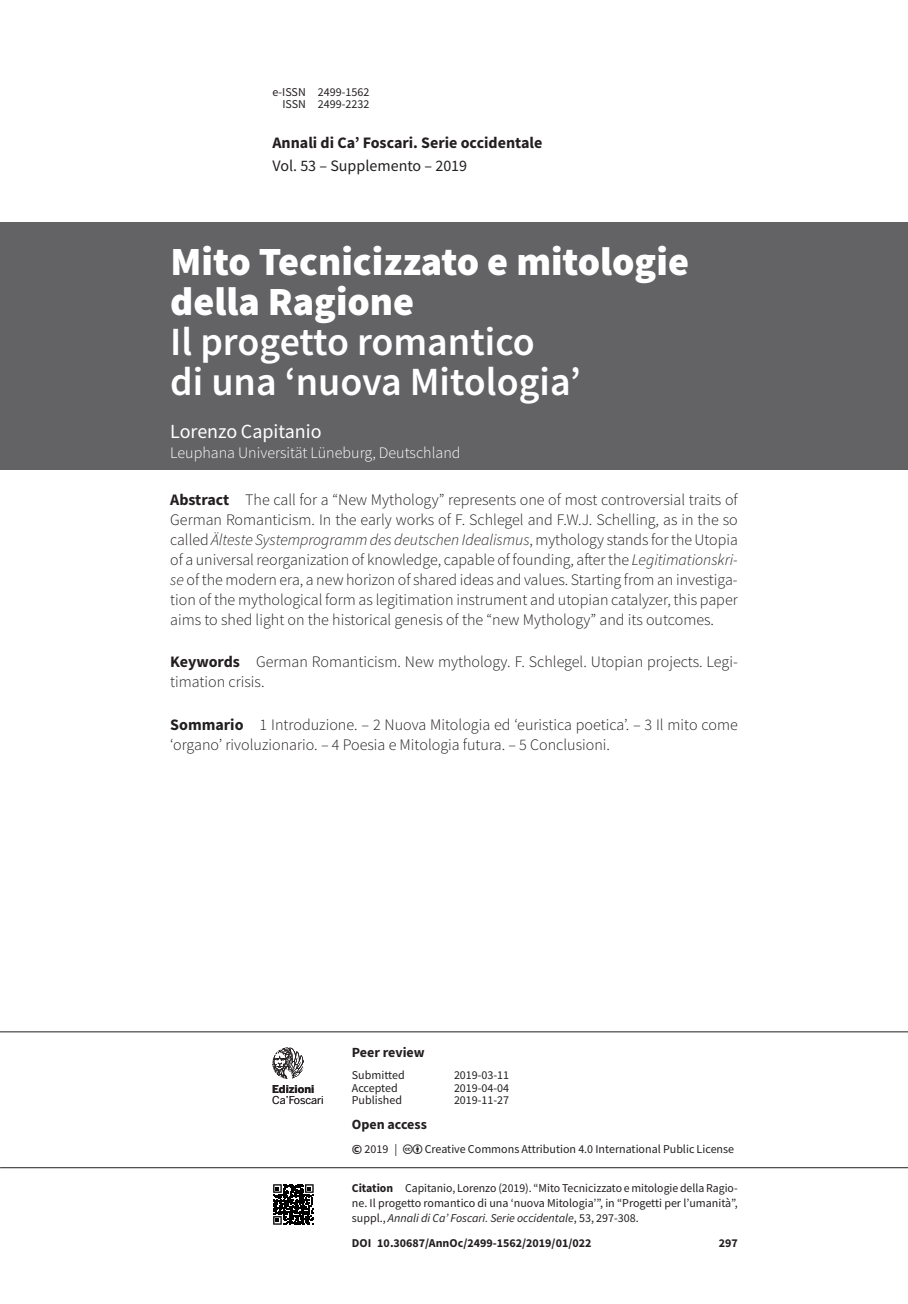
<style>
.page{position:relative;width:908px;height:1304px;background:#fff}
.page>*{position:absolute;margin:0;border:0;box-sizing:border-box;transform-origin:0 0}
.t1{font:600 40px/40px "Source Sans Pro";color:#fff}
.t2{font:900 40px/40px "Source Sans Pro";color:#fff}
.t3{font:20px "Source Sans Pro";color:#fff}
.t4{font:300 16px/20px "Source Sans Pro";color:#231f20}
.t5{font:300 16px "Source Sans Pro";color:#fff}
.t6{font:700 16px "Source Sans Pro";color:#231f20}
.t7{font:16px "Source Sans Pro";color:#231f20}
.t8{font:700 14px "Source Sans Pro";color:#231f20}
.t9{font:12px/15px "Source Sans Pro";color:#231f20;text-align:right}
.t10{font:700 12px "Source Sans Pro";color:#231f20}
.t11{font:10.8px "Benton Sans";letter-spacing:-.01em;color:#231f20}
.t12{font:700 10.8px "Benton Sans";color:#231f20}
.s1{font-weight:700}
.s2{font-style:italic}
.s3{font-weight:700;font-size:14px}
</style>
<div class="page">
<hr style="left:0;top:1167px;width:907px;height:1px;background:#231f20">
<hr style="left:0;top:1031px;width:907px;height:1px;background:#231f20">
<svg style="left:313px;top:1184px;width:1px;height:41px"></svg>
<svg style="left:273px;top:1184px;width:40px;height:41px"></svg>
<svg style="left:272px;top:1047px;width:32px;height:32px"></svg>
<div style="left:0;top:223px;width:907px;height:247px;background:#636366"></div>
<p class="t9" style="left:272px;top:86px;width:98px;line-height:12.4px">e-ISSN 2499-1562<br>ISSN 2499-2232</p>
<p class="t6" style="left:272px;top:132px;width:271px">Annali di Ca’ Foscari. Serie occidentale</p>
<p class="t7" style="left:272px;top:155px;width:196px">Vol. 53 – Supplemento – 2019</p>
<h1 class="t2" style="left:170px;top:241px;width:520px">Mito Tecnicizzato e mitologie della Ragione</h1>
<h1 class="t1" style="left:170px;top:322px;width:412px">Il progetto romantico<br>di una ‘nuova Mitologia’</h1>
<p class="t3" style="left:170px;top:419px;width:153px">Lorenzo Capitanio</p>
<p class="t5" style="left:170px;top:443px;width:292px">Leuphana Universität Lüneburg, Deutschland</p>
<p class="t4" style="left:170px;top:489px;width:569px;text-align:justify"><span class="s1">Abstract</span> The call for a “New Mythology” represents one of most controversial traits of German Romanticism. In the early works of F. Schlegel and F.W.J. Schelling, as in the so called <span class="s2">Älteste Systemprogramm des deutschen Idealismus</span>, mythology stands for the Utopia of a universal reorganization of knowledge, capable of founding, after the <span class="s2">Legitimationskri&shy;se</span> of the modern era, a new horizon of shared ideas and values. Starting from an investiga&shy;tion of the mythological form as legitimation instrument and utopian catalyzer, this paper aims to shed light on the historical genesis of the “new Mythology” and its outcomes.</p>
<p class="t4" style="left:170px;top:652px;width:568px"><span class="s1">Keywords</span> German Romanticism. New mythology. F. Schlegel. Utopian projects. Legi&shy;timation crisis.</p>
<p class="t4" style="left:170px;top:715px;width:568px"><span class="s1">Sommario</span> 1 Introduzione. – 2 Nuova Mitologia ed ‘euristica poetica’. – 3 Il mito come ‘organo’ rivoluzionario. – 4 Poesia e Mitologia futura. – 5 Conclusioni.</p>
<p class="t12" style="left:272px;top:1082px;width:43px">Edizioni</p>
<p class="t11" style="left:272px;top:1094px;width:53px">Ca’Foscari</p>
<p class="t8" style="left:351px;top:1042px;width:74px">Peer review</p>
<p class="t9" style="left:351px;top:1068px;width:54px">Submitted</p>
<p class="t9" style="left:454px;top:1068px;width:57px">2019-03-11</p>
<p class="t9" style="left:351px;top:1080px;width:47px">Accepted</p>
<p class="t9" style="left:454px;top:1080px;width:57px">2019-04-04</p>
<p class="t9" style="left:351px;top:1093px;width:52px">Published</p>
<p class="t9" style="left:454px;top:1093px;width:57px">2019-11-27</p>
<p class="t8" style="left:351px;top:1115px;width:76px">Open access</p>
<p class="t9" style="left:351px;top:1141px;width:47px"><span class="s3">©</span> 2019 |</p>
<p class="t9" style="left:424px;top:1141px;width:311px">Creative Commons Attribution 4.0 International Public License</p>
<p class="t9" style="left:351px;top:1181px;width:387px;text-align:justify"><span class="s1">Citation</span> Capitanio, Lorenzo (2019). “Mito Tecnicizzato e mitologie della Ragio&shy;ne. Il progetto romantico di una ‘nuova Mitologia’”, in “Progetti per l’umanità”, suppl., <span class="s2">Annali di Ca’ Foscari. Serie occidentale</span>, 53, 297-308.</p>
<p class="t10" style="left:351px;top:1235px;width:241px">DOI 10.30687/AnnOc/2499-1562/2019/01/022</p>
<p class="t10" style="left:718px;top:1235px;width:21px">297</p>
</div>
